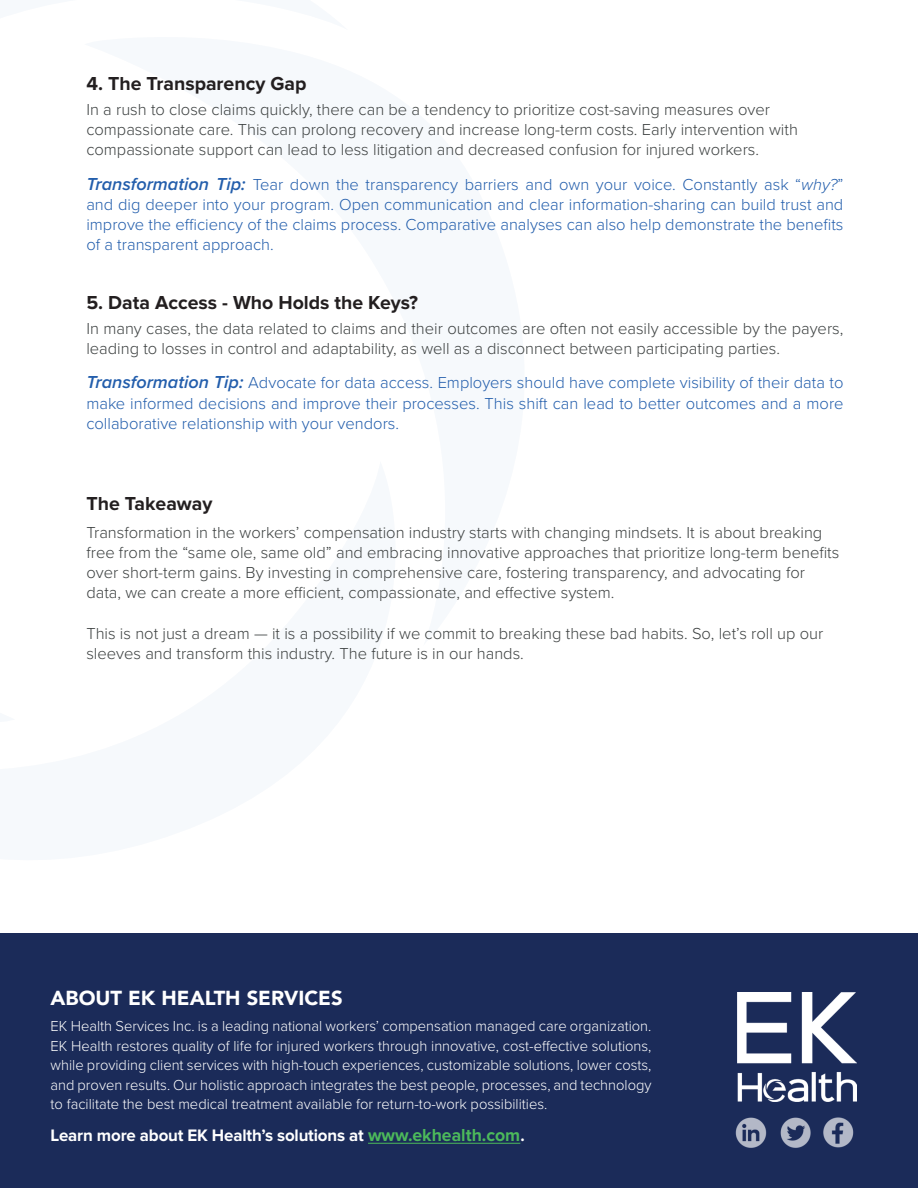
<style>
.page{position:relative;width:918px;height:1188px;background:#fff}
.page>*{position:absolute;margin:0;border:0;box-sizing:border-box;transform-origin:0 0}
.t1{font:900 20.25px "Avenir";color:#fff}
.t2{font:700 19.5px "Proxima Nova";color:#231f20}
.t3{font:700 17.25px "Proxima Nova";letter-spacing:-.01em;color:#fff}
.t4{font:300 16.5px/20.2px "Proxima Nova";color:#3d4141}
.t5{font:300 16.5px/20.2px "Proxima Nova";color:#235eac;text-align:justify}
.t6{font:300 15px/19.5px "Proxima Nova";color:#fff;text-align:justify}
.s1{font-weight:600;font-style:italic;font-size:18px}
.s2{font-style:italic}
.s3{font-size:18px;color:#4cb95b}
</style>
<div class="page">
<div style="left:0;top:933px;width:918px;height:255px;background:#1b2b59"></div>
<hr style="left:368px;top:1143px;width:152px;height:1px;background:#4cb95b">
<img style="left:823px;top:1117px;width:31px;height:31px">
<img style="left:735px;top:1117px;width:32px;height:31px">
<img style="left:780px;top:1117px;width:31px;height:31px">
<img style="left:737px;top:993px;width:120px;height:109px">
<p class="t2" style="left:86px;top:72px;width:222px">4. The Transparency Gap</p>
<p class="t4" style="left:86px;top:98px;width:713px">In a rush to close claims quickly, there can be a tendency to prioritize cost-saving measures over compassionate care. This can prolong recovery and increase long-term costs. Early intervention with compassionate support can lead to less litigation and decreased confusion for injured workers.</p>
<p class="t5" style="left:86px;top:173px;width:759px"><span class="s1">Transformation Tip:</span> Tear down the transparency barriers and own your voice. Constantly ask “<span class="s2">why?</span>” and dig deeper into your program. Open communication and clear information-sharing can build trust and improve the efficiency of the claims process. Comparative analyses can also help demonstrate the benefits of a transparent approach.</p>
<p class="t2" style="left:86px;top:291px;width:333px">5. Data Access - Who Holds the Keys?</p>
<p class="t4" style="left:86px;top:317px;width:759px">In many cases, the data related to claims and their outcomes are often not easily accessible by the payers, leading to losses in control and adaptability, as well as a disconnect between participating parties.</p>
<p class="t5" style="left:86px;top:372px;width:759px"><span class="s1">Transformation Tip:</span> Advocate for data access. Employers should have complete visibility of their data to make informed decisions and improve their processes. This shift can lead to better outcomes and a more collaborative relationship with your vendors.</p>
<p class="t2" style="left:86px;top:492px;width:128px">The Takeaway</p>
<p class="t4" style="left:86px;top:521px;width:754px">Transformation in the workers’ compensation industry starts with changing mindsets. It is about breaking free from the “same ole, same old” and embracing innovative approaches that prioritize long-term benefits over short-term gains. By investing in comprehensive care, fostering transparency, and advocating for data, we can create a more efficient, compassionate, and effective system.</p>
<p class="t4" style="left:86px;top:622px;width:738px">This is not just a dream — it is a possibility if we commit to breaking these bad habits. So, let’s roll up our sleeves and transform this industry. The future is in our hands.</p>
<p class="t1" style="left:51px;top:981px;width:294px">ABOUT EK HEALTH SERVICES</p>
<p class="t6" style="left:51px;top:1016px;width:602px">EK Health Services Inc. is a leading national workers’ compensation managed care organization.<br>EK Health restores quality of life for injured workers through innovative, cost-effective solutions, while providing client services with high-touch experiences, customizable solutions, lower costs, and proven results. Our holistic approach integrates the best people, processes, and technology to facilitate the best medical treatment available for return-to-work possibilities.</p>
<p class="t3" style="left:51px;top:1125px;width:476px">Learn more about EK Health’s solutions at <span class="s3">www.ekhealth.com</span>.</p>
</div>
